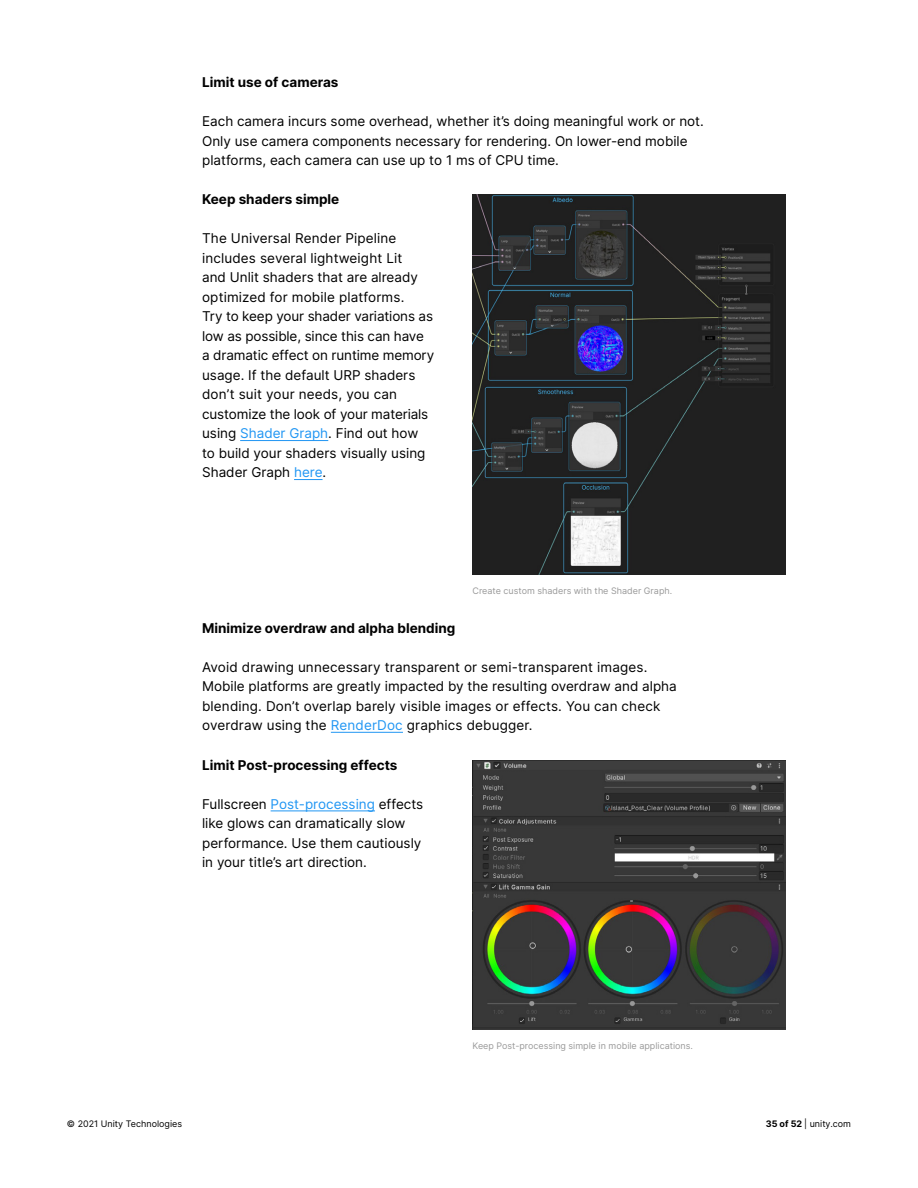
<style>
.page{position:relative;width:918px;height:1188px;background:#fff}
.page>*{position:absolute;margin:0;border:0;box-sizing:border-box;transform-origin:0 0}
.t1{font:13.5px/19.5px "Inter";color:#000}
.t2{font:700 13.5px "Inter";color:#000}
.t3{font:9px "Inter";color:#999}
.t4{font:9px "Inter";color:#000}
.s1{color:#2196f3}
.s2{font-weight:700}
</style>
<div class="page">
<hr style="left:240px;top:440px;width:88px;height:1px;background:#2196f3">
<svg style="left:294px;top:479px;width:29px;height:1px"></svg>
<img style="left:472px;top:195px;width:313px;height:380px">
<img style="left:472px;top:760px;width:313px;height:270px">
<hr style="left:331px;top:732px;width:72px;height:1px;background:#2196f3">
<hr style="left:271px;top:810px;width:104px;height:1px;background:#2196f3">
<p class="t2" style="left:202px;top:73px;width:138px">Limit use of cameras</p>
<p class="t1" style="left:202px;top:111px;width:501px">Each camera incurs some overhead, whether it’s doing meaningful work or not.<br>Only use camera components necessary for rendering. On lower-end mobile platforms, each camera can use up to 1 ms of CPU time.</p>
<p class="t2" style="left:202px;top:190px;width:139px">Keep shaders simple</p>
<p class="t1" style="left:202px;top:228px;width:234px">The Universal Render Pipeline includes several lightweight Lit<br>and Unlit shaders that are already optimized for mobile platforms.<br>Try to keep your shader variations as low as possible, since this can have a dramatic effect on runtime memory usage. If the default URP shaders don’t suit your needs, you can customize the look of your materials using <span class="s1">Shader Graph</span>. Find out how to build your shaders visually using<br>Shader Graph <span class="s1">here</span>.</p>
<p class="t3" style="left:472px;top:584px;width:200px">Create custom shaders with the Shader Graph.</p>
<p class="t2" style="left:202px;top:618px;width:255px">Minimize overdraw and alpha blending</p>
<p class="t1" style="left:202px;top:657px;width:476px">Avoid drawing unnecessary transparent or semi-transparent images.<br>Mobile platforms are greatly impacted by the resulting overdraw and alpha blending. Don’t overlap barely visible images or effects. You can check overdraw using the <span class="s1">RenderDoc</span> graphics debugger.</p>
<p class="t2" style="left:202px;top:755px;width:197px">Limit Post-processing effects</p>
<p class="t1" style="left:202px;top:794px;width:223px">Fullscreen <span class="s1">Post-processing</span> effects like glows can dramatically slow performance. Use them cautiously in your title’s art direction.</p>
<p class="t3" style="left:472px;top:1039px;width:221px">Keep Post-processing simple in mobile applications.</p>
<p class="t4" style="left:67px;top:1117px;width:117px">© 2021 Unity Technologies</p>
<p class="t4" style="left:766px;top:1117px;width:87px"><span class="s2">35 of 52</span> | unity.com</p>
</div>
